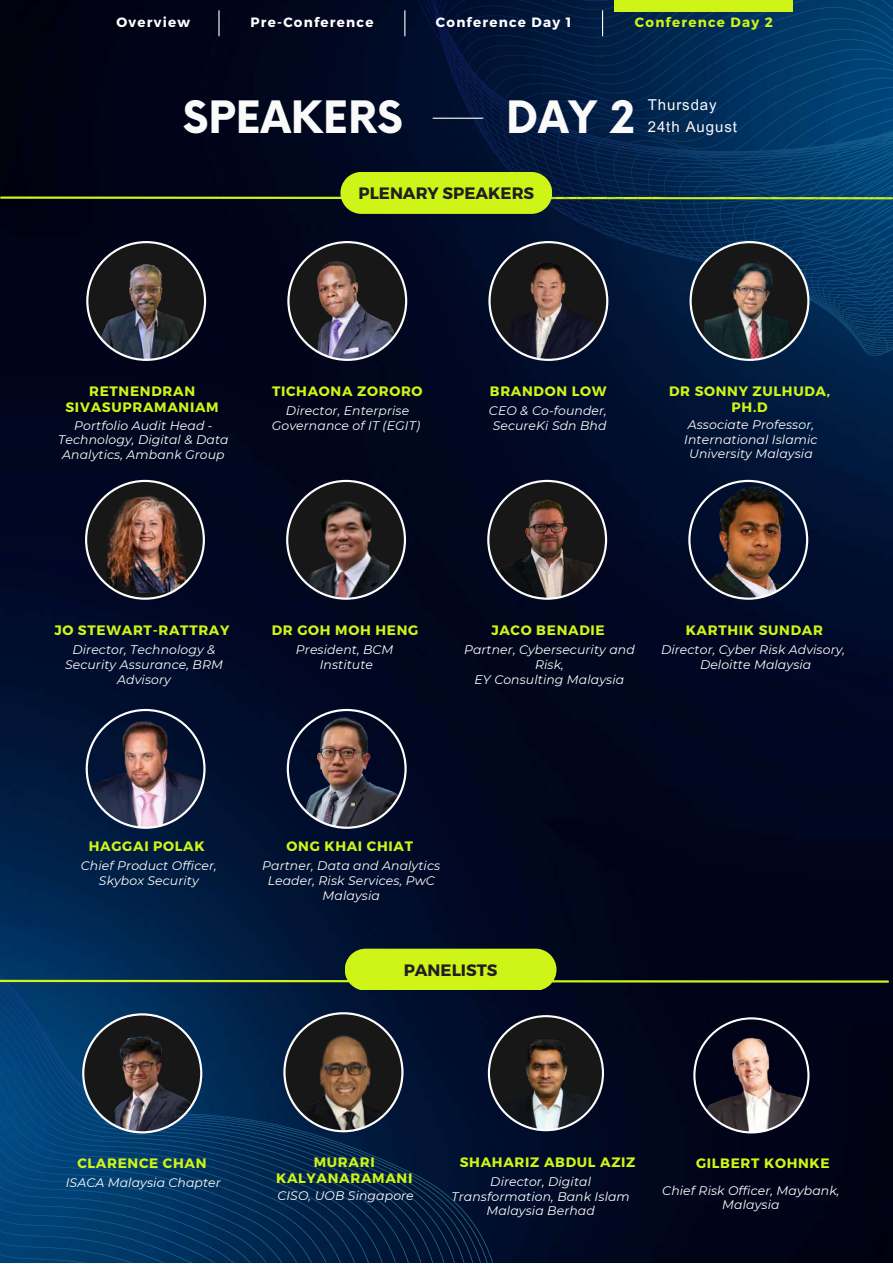
<style>
.page{position:relative;width:893px;height:1264px;background:#fff}
.page>*{position:absolute;margin:0;border:0;box-sizing:border-box;transform-origin:0 0}
.t1{font:700 43.5px "Now";color:#fafafa}
.t2{font:700 16.5px "Montserrat";color:#1f1f1f}
.t3{font:15px/21.3px "Arial MT Pro";letter-spacing:.06em;color:#fafafa}
.t4{font:700 13.65px/15.6px "Montserrat";letter-spacing:.05em;color:#cef418;text-align:center}
.t5{font:700 13.5px "Montserrat";letter-spacing:.09em;color:#fff}
.t6{font:700 13.5px "Montserrat";letter-spacing:.09em;color:#cef418}
.t7{font:italic 12.45px/14.7px "Montserrat";letter-spacing:.01em;color:#fff;text-align:center}
</style>
<div class="page">
<img style="left:0;top:0;width:892px;height:1262px">
<svg style="left:405px;top:0;width:487px;height:355px;background:#02254c"></svg>
<svg style="left:0;top:837px;width:576px;height:425px;background:#012147"></svg>
<img style="left:82px;top:1013px;width:120px;height:120px">
<svg style="left:283px;top:1012px;width:120px;height:120px;background:#3b393a"></svg>
<img style="left:488px;top:1015px;width:116px;height:116px">
<svg style="left:0;top:172px;width:892px;height:41px;background:#385430"></svg>
<svg style="left:0;top:948px;width:890px;height:42px;background:#37502d"></svg>
<img style="left:86px;top:241px;width:120px;height:120px">
<img style="left:287px;top:241px;width:120px;height:120px">
<svg style="left:488px;top:241px;width:120px;height:120px;background:#323038"></svg>
<img style="left:689px;top:241px;width:120px;height:120px">
<img style="left:85px;top:480px;width:120px;height:119px">
<img style="left:286px;top:480px;width:120px;height:119px">
<img style="left:487px;top:480px;width:120px;height:119px">
<img style="left:688px;top:480px;width:120px;height:119px">
<hr style="left:432px;top:118px;width:51px;height:1px;background:#fff">
<svg style="left:218px;top:10px;width:1px;height:26px"></svg>
<svg style="left:404px;top:10px;width:1px;height:26px"></svg>
<svg style="left:602px;top:10px;width:1px;height:26px"></svg>
<div style="left:614px;top:0;width:179px;height:12px;background:#cef418"></div>
<img style="left:86px;top:709px;width:119px;height:119px">
<img style="left:287px;top:709px;width:119px;height:119px">
<svg style="left:693px;top:1017px;width:116px;height:116px;background:#423d47"></svg>
<p class="t5" style="left:116px;top:13px;width:75px">Overview</p>
<p class="t5" style="left:250px;top:13px;width:125px">Pre-Conference</p>
<p class="t5" style="left:436px;top:13px;width:137px">Conference Day 1</p>
<p class="t6" style="left:635px;top:13px;width:140px">Conference Day 2</p>
<h1 class="t1" style="left:183px;top:94px;width:222px">SPEAKERS</h1>
<h1 class="t1" style="left:506px;top:94px;width:130px">DAY 2</h1>
<p class="t3" style="left:647px;top:96px;width:91px">Thursday<br>24th August</p>
<h2 class="t2" style="left:358px;top:182px;width:177px">PLENARY SPEAKERS</h2>
<p class="t4" style="left:65px;top:382px;width:155px">RETNENDRAN<br>SIVASUPRAMANIAM</p>
<p class="t7" style="left:58px;top:418px;width:172px">Portfolio Audit Head -<br>Technology, Digital &amp; Data<br>Analytics, Ambank Group</p>
<p class="t4" style="left:272px;top:382px;width:152px">TICHAONA ZORORO</p>
<p class="t7" style="left:272px;top:403px;width:150px">Director, Enterprise<br>Governance of IT (EGIT)</p>
<p class="t4" style="left:490px;top:382px;width:118px">BRANDON LOW</p>
<p class="t7" style="left:489px;top:403px;width:119px;text-align:left">CEO &amp; Co-founder,<br>SecureKi Sdn Bhd</p>
<p class="t4" style="left:669px;top:382px;width:162px">DR SONNY ZULHUDA,<br>PH.D</p>
<p class="t7" style="left:684px;top:417px;width:135px">Associate Professor,<br>International Islamic<br>University Malaysia</p>
<p class="t4" style="left:54px;top:622px;width:177px">JO STEWART-RATTRAY</p>
<p class="t7" style="left:65px;top:642px;width:159px">Director, Technology &amp;<br>Security Assurance, BRM<br>Advisory</p>
<p class="t4" style="left:272px;top:622px;width:148px">DR GOH MOH HENG</p>
<p class="t7" style="left:296px;top:642px;width:99px">President, BCM<br>Institute</p>
<p class="t4" style="left:491px;top:622px;width:115px">JACO BENADIE</p>
<p class="t7" style="left:464px;top:642px;width:172px">Partner, Cybersecurity and<br>Risk,<br>EY Consulting Malaysia</p>
<p class="t4" style="left:685px;top:622px;width:139px">KARTHIK SUNDAR</p>
<p class="t7" style="left:661px;top:642px;width:186px">Director, Cyber Risk Advisory,<br>Deloitte Malaysia</p>
<p class="t4" style="left:89px;top:838px;width:117px">HAGGAI POLAK</p>
<p class="t7" style="left:81px;top:858px;width:137px">Chief Product Officer,<br>Skybox Security</p>
<p class="t4" style="left:286px;top:838px;width:128px">ONG KHAI CHIAT</p>
<p class="t7" style="left:262px;top:858px;width:179px">Partner, Data and Analytics<br>Leader, Risk Services, PwC<br>Malaysia</p>
<h2 class="t2" style="left:403px;top:959px;width:95px">PANELISTS</h2>
<p class="t4" style="left:77px;top:1154px;width:131px">CLARENCE CHAN</p>
<p class="t7" style="left:66px;top:1175px;width:157px">ISACA Malaysia Chapter</p>
<p class="t4" style="left:276px;top:1153px;width:138px">MURARI<br>KALYANARAMANI</p>
<p class="t4" style="left:460px;top:1153px;width:177px">SHAHARIZ ABDUL AZIZ</p>
<p class="t7" style="left:451px;top:1174px;width:180px">Director, Digital<br>Transformation, Bank Islam<br>Malaysia Berhad</p>
<p class="t7" style="left:277px;top:1188px;width:138px">CISO, UOB Singapore</p>
<p class="t4" style="left:696px;top:1154px;width:135px">GILBERT KOHNKE</p>
<p class="t7" style="left:662px;top:1182px;width:179px">Chief Risk Officer, Maybank,<br>Malaysia</p>
</div>
